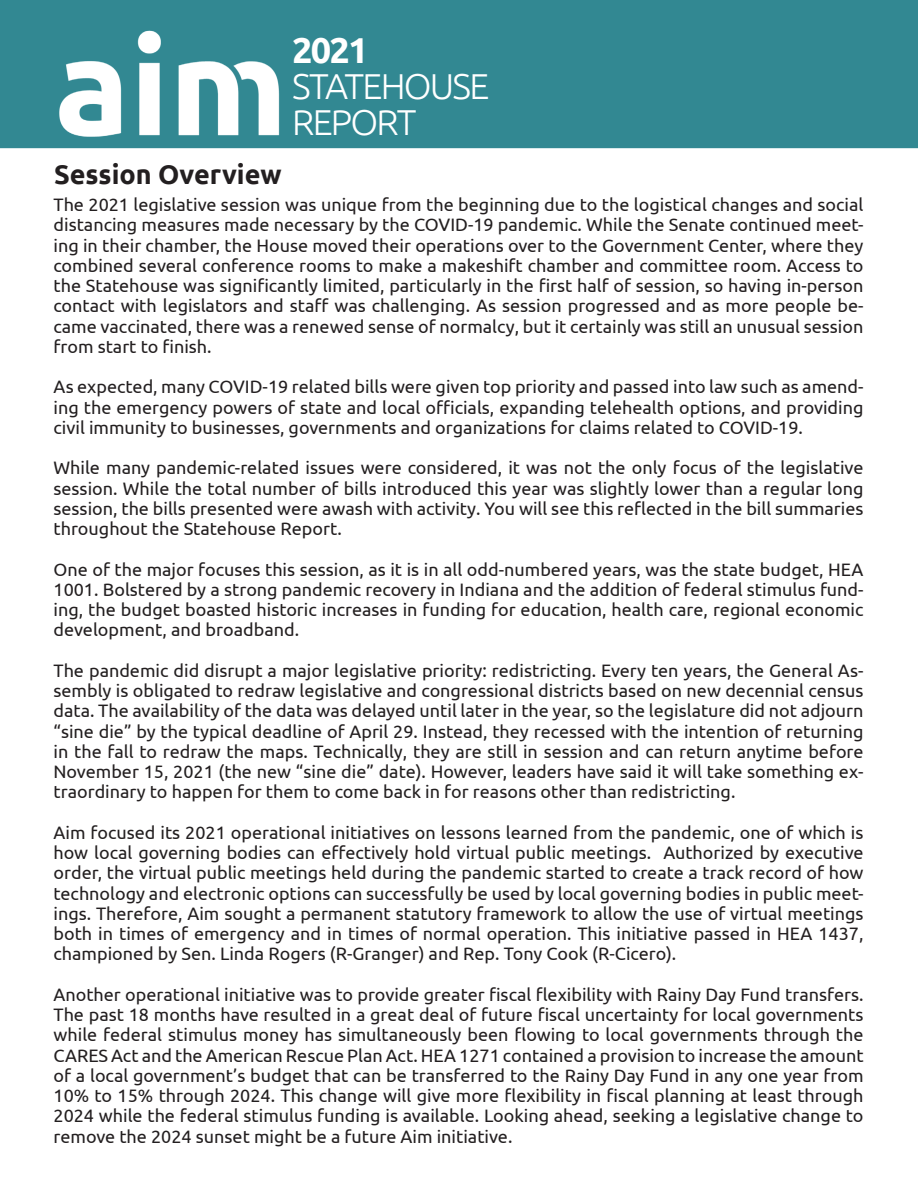
<style>
.page{position:relative;width:918px;height:1188px;background:#fff}
.page>*{position:absolute;margin:0;border:0;box-sizing:border-box;transform-origin:0 0}
.t1{font:300 36px "Ubuntu";letter-spacing:-.05em;color:#fff}
.t2{font:700 36px "Ubuntu";color:#fff}
.t3{font:700 27px "Ubuntu";color:#231f20}
.t4{font:18px/20.2px "Ubuntu";color:#231f20;text-align:justify}
</style>
<div class="page">
<div style="left:0;top:1px;width:917px;height:146px;background:#328892"></div>
<div style="left:0;top:0;width:918px;height:148px;border:2px solid #328892"></div>
<img style="left:53px;top:30px;width:241px;height:118px">
<p class="t3" style="left:54px;top:158px;width:229px">Session Overview</p>
<p class="t2" style="left:292px;top:28px;width:78px">2021</p>
<p class="t1" style="left:292px;top:65px;width:199px">STATEHOUSE</p>
<p class="t1" style="left:292px;top:101px;width:126px">REPORT</p>
<p class="t4" style="left:54px;top:194px;width:812px">The 2021 legislative session was unique from the beginning due to the logistical changes and social distancing measures made necessary by the COVID-19 pandemic. While the Senate continued meet&shy;ing in their chamber, the House moved their operations over to the Government Center, where they combined several conference rooms to make a makeshift chamber and committee room. Access to the Statehouse was significantly limited, particularly in the first half of session, so having in-person contact with legislators and staff was challenging. As session progressed and as more people be&shy;came vaccinated, there was a renewed sense of normalcy, but it certainly was still an unusual session from start to finish.</p>
<p class="t4" style="left:54px;top:376px;width:812px">As expected, many COVID-19 related bills were given top priority and passed into law such as amend&shy;ing the emergency powers of state and local officials, expanding telehealth options, and providing civil immunity to businesses, governments and organizations for claims related to COVID-19.</p>
<p class="t4" style="left:54px;top:457px;width:812px">While many pandemic-related issues were considered, it was not the only focus of the legislative session. While the total number of bills introduced this year was slightly lower than a regular long session, the bills presented were awash with activity. You will see this reflected in the bill summaries throughout the Statehouse Report.</p>
<p class="t4" style="left:54px;top:558px;width:811px">One of the major focuses this session, as it is in all odd-numbered years, was the state budget, HEA 1001. Bolstered by a strong pandemic recovery in Indiana and the addition of federal stimulus fund&shy;ing, the budget boasted historic increases in funding for education, health care, regional economic development, and broadband.</p>
<p class="t4" style="left:54px;top:660px;width:812px">The pandemic did disrupt a major legislative priority: redistricting. Every ten years, the General As&shy;sembly is obligated to redraw legislative and congressional districts based on new decennial census data. The availability of the data was delayed until later in the year, so the legislature did not adjourn “sine die” by the typical deadline of April 29. Instead, they recessed with the intention of returning in the fall to redraw the maps. Technically, they are still in session and can return anytime before November 15, 2021 (the new “sine die” date). However, leaders have said it will take something ex&shy;traordinary to happen for them to come back in for reasons other than redistricting.</p>
<p class="t4" style="left:54px;top:822px;width:812px">Aim focused its 2021 operational initiatives on lessons learned from the pandemic, one of which is how local governing bodies can effectively hold virtual public meetings. Authorized by executive order, the virtual public meetings held during the pandemic started to create a track record of how technology and electronic options can successfully be used by local governing bodies in public meet&shy;ings. Therefore, Aim sought a permanent statutory framework to allow the use of virtual meetings both in times of emergency and in times of normal operation. This initiative passed in HEA 1437, championed by Sen. Linda Rogers (R-Granger) and Rep. Tony Cook (R-Cicero).</p>
<p class="t4" style="left:54px;top:984px;width:812px">Another operational initiative was to provide greater fiscal flexibility with Rainy Day Fund transfers.<br>The past 18 months have resulted in a great deal of future fiscal uncertainty for local governments while federal stimulus money has simultaneously been flowing to local governments through the CARES Act and the American Rescue Plan Act. HEA 1271 contained a provision to increase the amount of a local government’s budget that can be transferred to the Rainy Day Fund in any one year from 10% to 15% through 2024. This change will give more flexibility in fiscal planning at least through 2024 while the federal stimulus funding is available. Looking ahead, seeking a legislative change to remove the 2024 sunset might be a future Aim initiative.</p>
</div>
